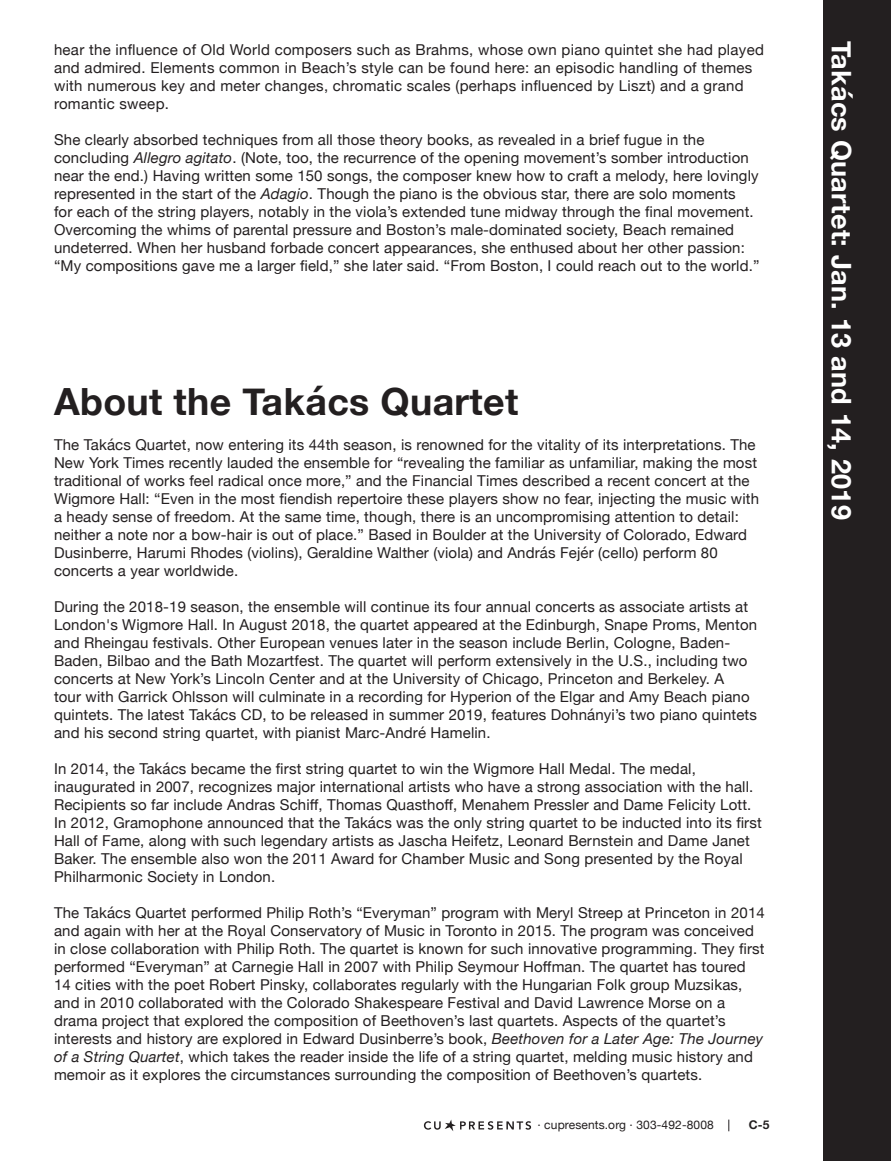
<style>
.page{position:relative;width:891px;height:1161px;background:#fff}
.page>*{position:absolute;margin:0;border:0;box-sizing:border-box;transform-origin:0 0}
.t1{font:700 37.5px "Helvetica Neue";letter-spacing:.01em;color:#231f20}
.t2{font:700 27px "Helvetica Neue";letter-spacing:.01em;color:#fff}
.t3{font:15px/18px "Helvetica Neue";letter-spacing:.01em;color:#231f20}
.t4{font:12px "Helvetica Neue";letter-spacing:.01em;color:#231f20}
.t5{font:700 12px "Helvetica Neue";color:#231f20}
.s1{font-style:italic}
</style>
<div class="page">
<div style="left:824px;top:0;width:67px;height:1161px;background:#231f20"></div>
<svg style="left:424px;top:1120px;width:107px;height:11px"></svg>
<p class="t3" style="left:54px;top:41px;width:711px">hear the influence of Old World composers such as Brahms, whose own piano quintet she had played and admired. Elements common in Beach’s style can be found here: an episodic handling of themes with numerous key and meter changes, chromatic scales (perhaps influenced by Liszt) and a grand romantic sweep.</p>
<p class="t3" style="left:54px;top:131px;width:707px">She clearly absorbed techniques from all those theory books, as revealed in a brief fugue in the concluding <span class="s1">Allegro agitato</span>. (Note, too, the recurrence of the opening movement’s somber introduction near the end.) Having written some 150 songs, the composer knew how to craft a melody, here lovingly represented in the start of the <span class="s1">Adagio</span>. Though the piano is the obvious star, there are solo moments<br>for each of the string players, notably in the viola’s extended tune midway through the final movement.<br>Overcoming the whims of parental pressure and Boston’s male-dominated society, Beach remained undeterred. When her husband forbade concert appearances, she enthused about her other passion: “My compositions gave me a larger field,” she later said. “From Boston, I could reach out to the world.”</p>
<h1 class="t1" style="left:54px;top:373px;width:466px">About the Takács Quartet</h1>
<p class="t3" style="left:54px;top:437px;width:707px">The Takács Quartet, now entering its 44th season, is renowned for the vitality of its interpretations. The New York Times recently lauded the ensemble for “revealing the familiar as unfamiliar, making the most traditional of works feel radical once more,” and the Financial Times described a recent concert at the Wigmore Hall: “Even in the most fiendish repertoire these players show no fear, injecting the music with a heady sense of freedom. At the same time, though, there is an uncompromising attention to detail: neither a note nor a bow-hair is out of place.” Based in Boulder at the University of Colorado, Edward Dusinberre, Harumi Rhodes (violins), Geraldine Walther (viola) and András Fejér (cello) perform 80 concerts a year worldwide.</p>
<p class="t3" style="left:54px;top:599px;width:705px">During the 2018-19 season, the ensemble will continue its four annual concerts as associate artists at London's Wigmore Hall. In August 2018, the quartet appeared at the Edinburgh, Snape Proms, Menton and Rheingau festivals. Other European venues later in the season include Berlin, Cologne, Baden-Baden, Bilbao and the Bath Mozartfest. The quartet will perform extensively in the U.S., including two concerts at New York’s Lincoln Center and at the University of Chicago, Princeton and Berkeley. A<br>tour with Garrick Ohlsson will culminate in a recording for Hyperion of the Elgar and Amy Beach piano quintets. The latest Takács CD, to be released in summer 2019, features Dohnányi’s two piano quintets and his second string quartet, with pianist Marc-André Hamelin.</p>
<p class="t3" style="left:54px;top:761px;width:709px">In 2014, the Takács became the first string quartet to win the Wigmore Hall Medal. The medal, inaugurated in 2007, recognizes major international artists who have a strong association with the hall.<br>Recipients so far include Andras Schiff, Thomas Quasthoff, Menahem Pressler and Dame Felicity Lott.<br>In 2012, Gramophone announced that the Takács was the only string quartet to be inducted into its first Hall of Fame, along with such legendary artists as Jascha Heifetz, Leonard Bernstein and Dame Janet Baker. The ensemble also won the 2011 Award for Chamber Music and Song presented by the Royal Philharmonic Society in London.</p>
<p class="t3" style="left:54px;top:905px;width:712px">The Takács Quartet performed Philip Roth’s “Everyman” program with Meryl Streep at Princeton in 2014 and again with her at the Royal Conservatory of Music in Toronto in 2015. The program was conceived in close collaboration with Philip Roth. The quartet is known for such innovative programming. They first performed “Everyman” at Carnegie Hall in 2007 with Philip Seymour Hoffman. The quartet has toured 14 cities with the poet Robert Pinsky, collaborates regularly with the Hungarian Folk group Muzsikas, and in 2010 collaborated with the Colorado Shakespeare Festival and David Lawrence Morse on a drama project that explored the composition of Beethoven’s last quartets. Aspects of the quartet’s interests and history are explored in Edward Dusinberre’s book, <span class="s1">Beethoven for a Later Age: The Journey of a String Quartet</span>, which takes the reader inside the life of a string quartet, melding music history and memoir as it explores the circumstances surrounding the composition of Beethoven’s quartets.</p>
<p class="t4" style="left:537px;top:1116px;width:178px">· cupresents.org · 303-492-8008</p>
<p class="t5" style="left:749px;top:1116px;width:22px">C-5</p>
<h2 class="t2" style="left:862px;top:40px;width:481px;rotate:90deg">Takács Quartet: Jan. 13 and 14, 2019</h2>
</div>
